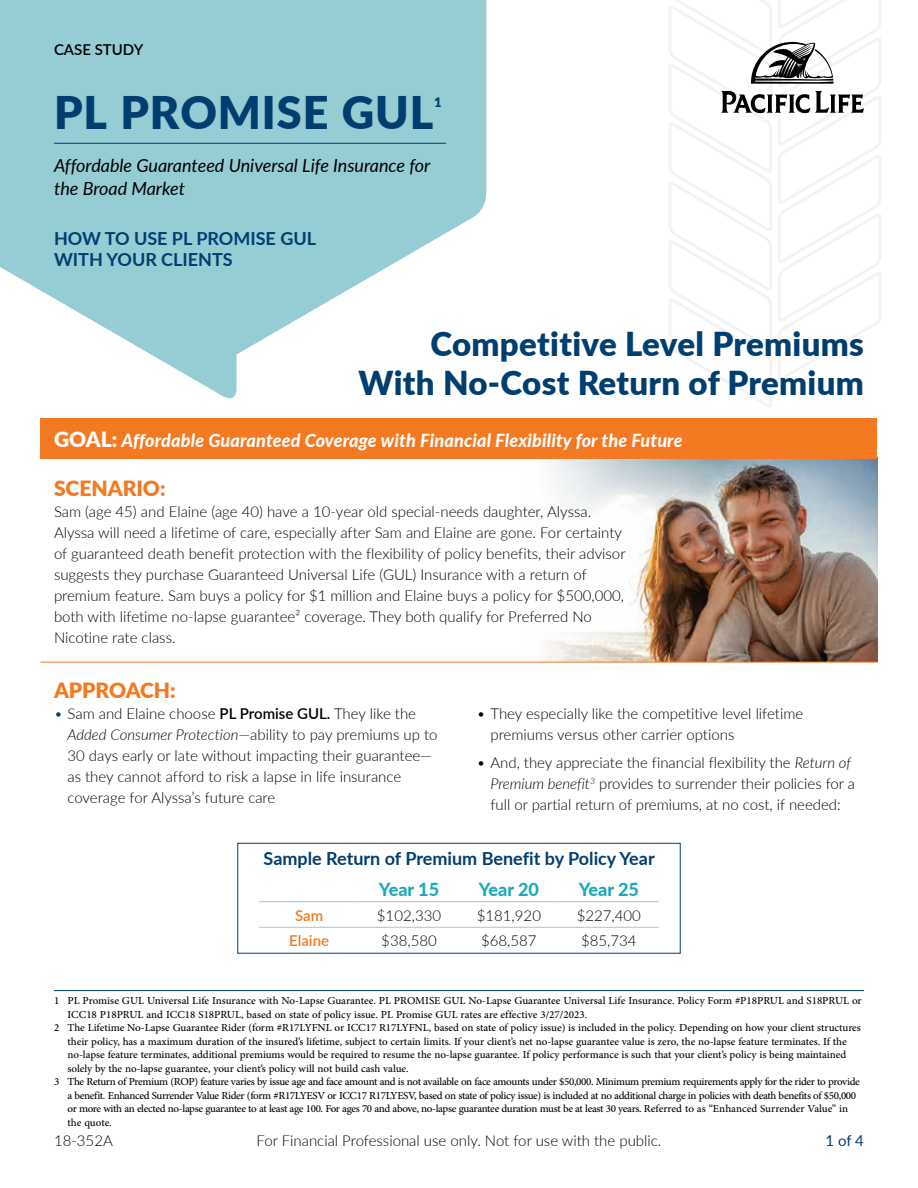
<style>
.page{position:relative;width:918px;height:1188px;background:#fff}
.page>*{position:absolute;margin:0;border:0;box-sizing:border-box;transform-origin:0 0}
.t1{font:900 45px "Lato";letter-spacing:.02em;color:#003e70}
.t2{font:900 33px/39px "Lato";letter-spacing:.01em;color:#003e70;text-align:right}
.t3{font:900 21px "Lato";color:#f47920}
.t4{font:700 18px/21px "Lato";color:#003e70}
.t5{font:italic 800 18px "Lato";letter-spacing:.01em;color:#fff}
.t6{font:italic 18px/22.5px "Lato";color:#000}
.t7{font:800 18px "Lato";color:#1ca9b8}
.t8{font:15px "Adobe Arabic";letter-spacing:-.01em;color:#000}
.t9{font:300 15px/21px "Lato";color:#000}
.t10{font:600 15px "Lato";color:#000}
.t11{font:600 15px "Lato";color:#f47920}
.t12{font:15px "Lato";color:#003e70}
.t13{font:900 13.05px "Lato";color:#003e70}
.s1{font-weight:900;font-style:normal;font-size:21px}
.s2{color:#003e70}
.s3{font-weight:600}
.s4{font-style:italic}
</style>
<div class="page">
<img style="left:527px;top:459px;width:351px;height:203px">
<svg style="left:0;top:0;width:486px;height:399px;fill:#96ccd4"></svg>
<svg style="left:669px;top:0;width:212px;height:407px"></svg>
<hr style="left:54px;top:143px;width:392px;height:1px;background:#003e70">
<hr style="left:54px;top:990px;width:810px;height:1px;background:#003e70">
<div style="left:40px;top:419px;width:838px;height:40px;background:#f47920"></div>
<hr style="left:40px;top:662px;width:838px;height:1px;background:#f47920">
<hr style="left:259px;top:901px;width:100px;height:1px;background:#96ccd4">
<hr style="left:359px;top:901px;width:100px;height:1px;background:#96ccd4">
<hr style="left:459px;top:901px;width:100px;height:1px;background:#96ccd4">
<hr style="left:559px;top:901px;width:100px;height:1px;background:#96ccd4">
<hr style="left:259px;top:927px;width:100px;height:1px;background:#96ccd4">
<hr style="left:359px;top:927px;width:100px;height:1px;background:#96ccd4">
<hr style="left:459px;top:927px;width:100px;height:1px;background:#96ccd4">
<hr style="left:559px;top:927px;width:100px;height:1px;background:#96ccd4">
<div style="left:237px;top:843px;width:444px;height:111px;border:1px solid #003e70"></div>
<p class="t10" style="left:54px;top:39px;width:91px">CASE STUDY</p>
<h1 class="t1" style="left:54px;top:79px;width:381px">PL PROMISE GUL</h1>
<p class="t13" style="left:434px;top:92px;width:9px">1</p>
<p class="t6" style="left:54px;top:154px;width:378px">Affordable Guaranteed Universal Life Insurance for the Broad Market</p>
<p class="t4" style="left:54px;top:227px;width:264px">HOW TO USE PL PROMISE GUL<br>WITH YOUR CLIENTS</p>
<h2 class="t2" style="left:359px;top:323px;width:507px">Competitive Level Premiums<br>With No-Cost Return of Premium</h2>
<p class="t5" style="left:54px;top:427px;width:630px"><span class="s1">GOAL:</span> Affordable Guaranteed Coverage with Financial Flexibility for the Future</p>
<h3 class="t3" style="left:54px;top:473px;width:113px">SCENARIO:</h3>
<p class="t9" style="left:54px;top:501px;width:573px">Sam (age 45) and Elaine (age 40) have a 10-year old special-needs daughter, Alyssa.<br>Alyssa will need a lifetime of care, especially after Sam and Elaine are gone. For certainty of guaranteed death benefit protection with the flexibility of policy benefits, their advisor suggests they purchase Guaranteed Universal Life (GUL) Insurance with a return of premium feature. Sam buys a policy for $1 million and Elaine buys a policy for $500,000, both with lifetime no-lapse guarantee² coverage. They both qualify for Preferred No Nicotine rate class.</p>
<h3 class="t3" style="left:54px;top:675px;width:123px">APPROACH:</h3>
<p class="t9" style="left:67px;top:703px;width:372px;text-indent:-13px"><span class="s2">•</span> Sam and Elaine choose <span class="s3">PL Promise GUL.</span> They like the <span class="s4">Added Consumer Protection</span>—ability to pay premiums up to 30 days early or late without impacting their guarantee— as they cannot afford to risk a lapse in life insurance coverage for Alyssa’s future care</p>
<p class="t9" style="left:490px;top:703px;width:314px;text-indent:-14px">• They especially like the competitive level lifetime premiums versus other carrier options</p>
<p class="t9" style="left:490px;top:752px;width:366px;text-indent:-14px">• And, they appreciate the financial flexibility the <span class="s4">Return of<br>Premium benefit</span><sup>3</sup> provides to surrender their policies for a full or partial return of premiums, at no cost, if needed:</p>
<p class="t4" style="left:264px;top:847px;width:393px">Sample Return of Premium Benefit by Policy Year</p>
<p class="t7" style="left:379px;top:876px;width:62px">Year 15</p>
<p class="t7" style="left:479px;top:876px;width:62px">Year 20</p>
<p class="t7" style="left:579px;top:876px;width:62px">Year 25</p>
<p class="t11" style="left:295px;top:904px;width:30px">Sam</p>
<p class="t9" style="left:377px;top:904px;width:66px">$102,330</p>
<p class="t9" style="left:477px;top:904px;width:66px">$181,920</p>
<p class="t9" style="left:577px;top:904px;width:66px">$227,400</p>
<p class="t11" style="left:289px;top:930px;width:41px">Elaine</p>
<p class="t9" style="left:381px;top:930px;width:57px">$38,580</p>
<p class="t9" style="left:481px;top:930px;width:57px">$68,587</p>
<p class="t9" style="left:581px;top:930px;width:57px">$85,734</p>
<p class="t8" style="left:54px;top:991px;width:809px">1 PL Promise GUL Universal Life Insurance with No-Lapse Guarantee. PL PROMISE GUL No-Lapse Guarantee Universal Life Insurance. Policy Form #P18PRUL and S18PRUL or</p>
<p class="t8" style="left:68px;top:1004px;width:521px">ICC18 P18PRUL and ICC18 S18PRUL, based on state of policy issue. PL Promise GUL rates are effective 3/27/2023.</p>
<p class="t8" style="left:54px;top:1018px;width:808px">2 The Lifetime No-Lapse Guarantee Rider (form #R17LYFNL or ICC17 R17LYFNL, based on state of policy issue) is included in the policy. Depending on how your client structures</p>
<p class="t8" style="left:68px;top:1031px;width:781px">their policy, has a maximum duration of the insured’s lifetime, subject to certain limits. If your client’s net no-lapse guarantee value is zero, the no-lapse feature terminates. If the</p>
<p class="t8" style="left:68px;top:1045px;width:780px">no-lapse feature terminates, additional premiums would be required to resume the no-lapse guarantee. If policy performance is such that your client’s policy is being maintained</p>
<p class="t8" style="left:68px;top:1058px;width:343px">solely by the no-lapse guarantee, your client’s policy will not build cash value.</p>
<p class="t8" style="left:54px;top:1072px;width:807px">3 The Return of Premium (ROP) feature varies by issue age and face amount and is not available on face amounts under $50,000. Minimum premium requirements apply for the rider to provide</p>
<p class="t8" style="left:68px;top:1085px;width:790px">a benefit. Enhanced Surrender Value Rider (form #R17LYESV or ICC17 R17LYESV, based on state of policy issue) is included at no additional charge in policies with death benefits of $50,000</p>
<p class="t8" style="left:68px;top:1099px;width:782px">or more with an elected no-lapse guarantee to at least age 100. For ages 70 and above, no-lapse guarantee duration must be at least 30 years. Referred to as “Enhanced Surrender Value” in</p>
<p class="t8" style="left:68px;top:1112px;width:46px">the quote.</p>
<p class="t9" style="left:54px;top:1129px;width:60px">18-352A</p>
<p class="t9" style="left:256px;top:1129px;width:406px">For Financial Professional use only. Not for use with the public.</p>
<p class="t12" style="left:826px;top:1129px;width:40px">1 of 4</p>
</div>
